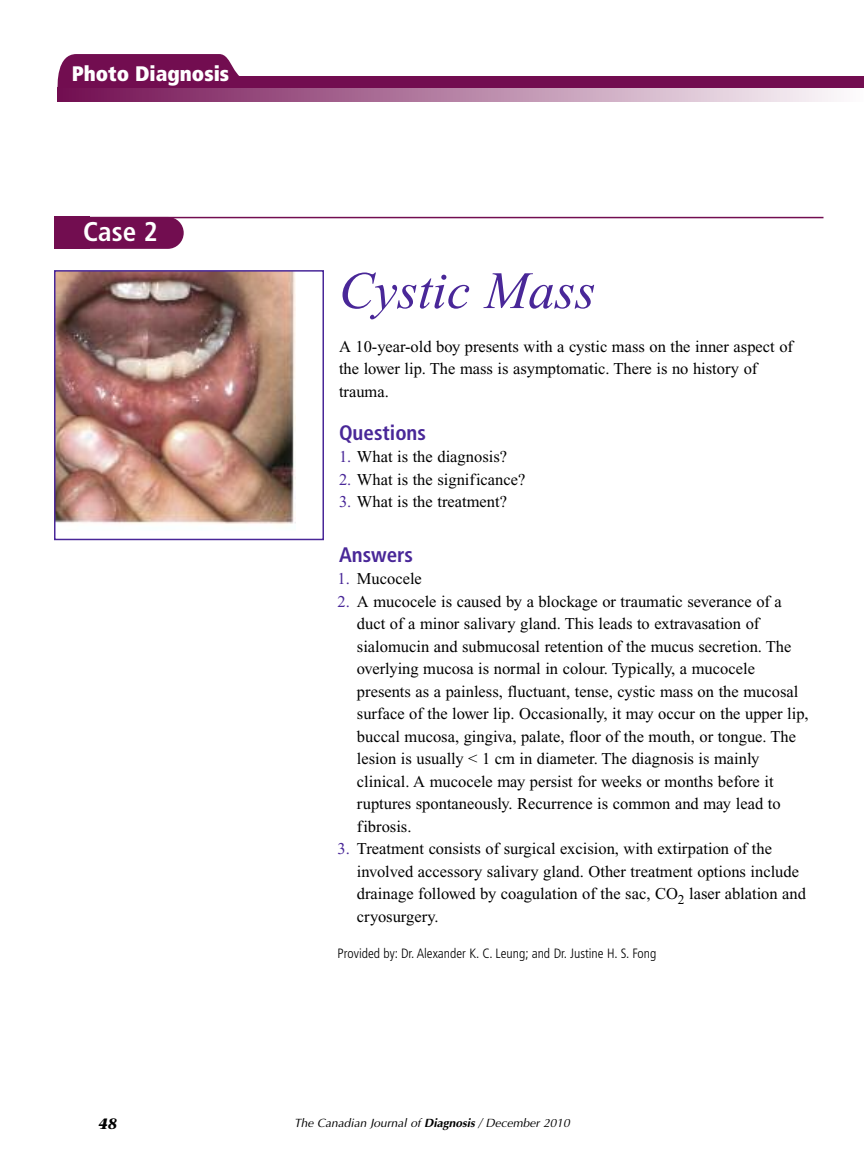
<style>
.page{position:relative;width:864px;height:1175px;background:#fff}
.page>*{position:absolute;margin:0;border:0;box-sizing:border-box;transform-origin:0 0}
.t1{font:italic 52.5px "Times New Roman";color:#492798}
.t2{font:700 condensed 27px "Frutiger";color:#fff}
.t3{font:700 condensed 21px "Frutiger";color:#492798}
.t4{font:900 condensed 21px "Frutiger";color:#fff}
.t5{font:16.5px/22.5px "Times New Roman";color:#000}
.t6{font:italic 700 15px "Stone Serif";color:#000}
.t7{font:300 condensed 13.5px "Frutiger";color:#000}
.t8{font:italic 12px "Optima";color:#000}
.s1{color:#492798}
.s2{font-weight:700}
</style>
<div class="page">
<svg style="left:57px;top:54px;width:183px;height:34px;background:#88336c"></svg>
<div style="left:59px;top:76px;width:805px;height:13px;background:#720d50"></div>
<div style="left:62px;top:64px;width:169px;height:34px;background:#720d50"></div>
<svg style="left:57px;top:89px;width:777px;height:12px;background:#b580a3"></svg>
<hr style="left:69px;top:217px;width:755px;height:1px;background:#720d50">
<div style="left:55px;top:217px;width:129px;height:32px;background:#720d50;border-radius:16px"></div>
<div style="left:54px;top:217px;width:36px;height:32px;background:#720d50"></div>
<img style="left:57px;top:273px;width:238px;height:252px">
<div style="left:54px;top:270px;width:270px;height:270px;border:2px solid #492798"></div>
<p class="t4" style="left:72px;top:66px;width:159px">Photo Diagnosis</p>
<h2 class="t2" style="left:83px;top:221px;width:76px">Case 2</h2>
<h1 class="t1" style="left:339px;top:271px;width:258px">Cystic Mass</h1>
<p class="t5" style="left:339px;top:337px;width:456px">A 10-year-old boy presents with a cystic mass on the inner aspect of the lower lip. The mass is asymptomatic. There is no history of trauma.</p>
<p class="t3" style="left:339px;top:424px;width:89px">Questions</p>
<p class="t5" style="left:339px;top:447px;width:170px"><span class="s1">1.</span> What is the diagnosis?</p>
<p class="t5" style="left:339px;top:469px;width:188px"><span class="s1">2.</span> What is the significance?</p>
<p class="t5" style="left:339px;top:492px;width:170px"><span class="s1">3.</span> What is the treatment?</p>
<p class="t3" style="left:339px;top:546px;width:76px">Answers</p>
<p class="t5" style="left:338px;top:569px;width:86px"><span class="s1">1.</span> Mucocele</p>
<p class="t5" style="left:357px;top:591px;width:453px;text-indent:-19px"><span class="s1">2.</span> A mucocele is caused by a blockage or traumatic severance of a duct of a minor salivary gland. This leads to extravasation of sialomucin and submucosal retention of the mucus secretion. The overlying mucosa is normal in colour. Typically, a mucocele presents as a painless, fluctuant, tense, cystic mass on the mucosal surface of the lower lip. Occasionally, it may occur on the upper lip, buccal mucosa, gingiva, palate, floor of the mouth, or tongue. The lesion is usually &lt; 1 cm in diameter. The diagnosis is mainly clinical. A mucocele may persist for weeks or months before it ruptures spontaneously. Recurrence is common and may lead to fibrosis.</p>
<p class="t5" style="left:357px;top:839px;width:451px;text-indent:-19px"><span class="s1">3.</span> Treatment consists of surgical excision, with extirpation of the involved accessory salivary gland. Other treatment options include drainage followed by coagulation of the sac, CO<sub>2</sub> laser ablation and cryosurgery.</p>
<p class="t7" style="left:338px;top:947px;width:320px">Provided by: Dr. Alexander K. C. Leung; and Dr. Justine H. S. Fong</p>
<p class="t6" style="left:98px;top:1118px;width:20px">48</p>
<p class="t8" style="left:294px;top:1115px;width:277px">The Canadian Journal of <span class="s2">Diagnosis</span> / December 2010</p>
</div>
